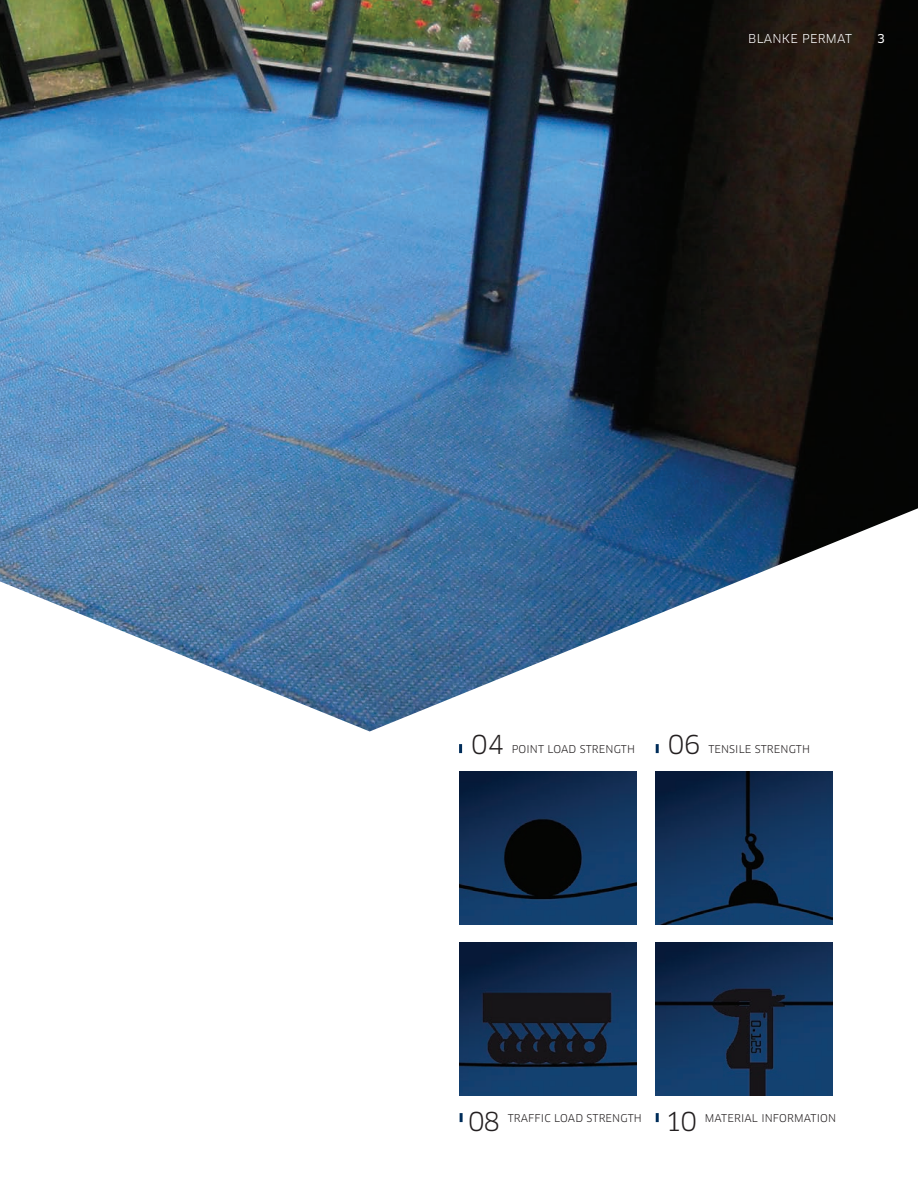
<style>
.page{position:relative;width:918px;height:1188px;background:#fff}
.page>*{position:absolute;margin:0;border:0;box-sizing:border-box;transform-origin:0 0}
.Zahlen{font:25.5px "Clan OT";letter-spacing:-.03em;color:#231f20}
.t1{font:12px "Clan OT";letter-spacing:.02em;color:#fff}
.t2{font:12px "Clan OT News";color:#fff}
.Bildunterschriften{font:10.5px "Clan OT";letter-spacing:.01em;color:#231f20}
</style>
<div class="page">
<img style="left:0;top:0;width:918px;height:731px">
<img style="left:656px;top:942px;width:177px;height:153px">
<img style="left:459px;top:942px;width:177px;height:153px">
<svg style="left:460px;top:1113px;width:3px;height:9px"></svg>
<svg style="left:656px;top:1113px;width:3px;height:9px"></svg>
<svg style="left:656px;top:744px;width:3px;height:9px"></svg>
<svg style="left:459px;top:744px;width:3px;height:9px"></svg>
<img style="left:656px;top:771px;width:177px;height:153px">
<img style="left:459px;top:771px;width:177px;height:153px">
<p class="t1" style="left:748px;top:32px;width:105px">BLANKE PERMAT</p>
<p class="t2" style="left:877px;top:32px;width:9px">3</p>
<p class="Zahlen" style="left:471px;top:729px;width:35px">04</p>
<p class="Bildunterschriften" style="left:512px;top:743px;width:125px">POINT LOAD STRENGTH</p>
<p class="Zahlen" style="left:668px;top:729px;width:35px">06</p>
<p class="Bildunterschriften" style="left:708px;top:743px;width:103px">TENSILE STRENGTH</p>
<p class="Zahlen" style="left:468px;top:1106px;width:34px">08</p>
<p class="Bildunterschriften" style="left:508px;top:1112px;width:136px">TRAFFIC LOAD STRENGTH</p>
<p class="Zahlen" style="left:665px;top:1106px;width:34px">10</p>
<p class="Bildunterschriften" style="left:705px;top:1112px;width:133px">MATERIAL INFORMATION</p>
</div>
